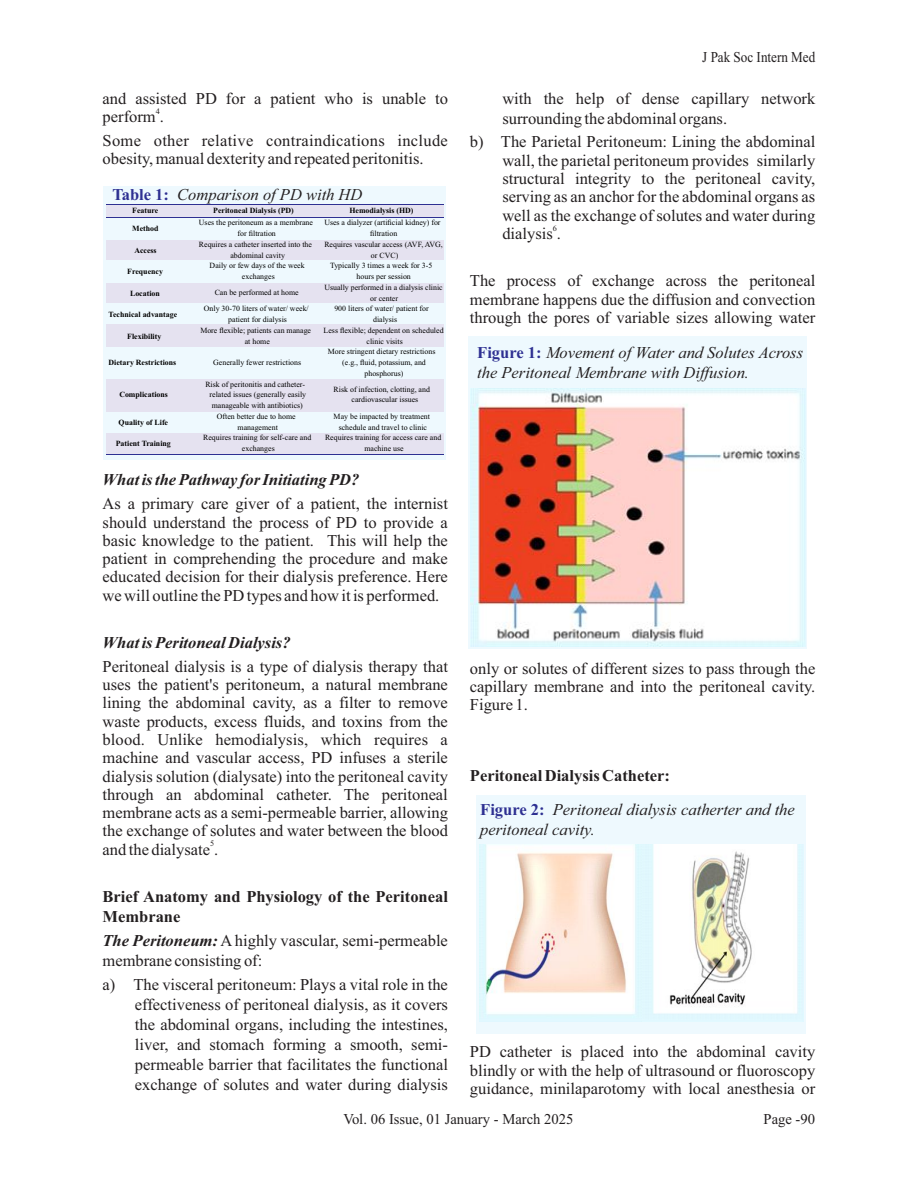
<style>
.page{position:relative;width:918px;height:1188px;background:#fff}
.page>*{position:absolute;margin:0;border:0;box-sizing:border-box;transform-origin:0 0}
.t1{font:16.5px/18.3px "Times New Roman";color:#231f20;text-align:justify}
.t2{font:italic 16.5px/20.1px "Times New Roman";color:#231f20}
.t3{font:700 16.5px/20.1px "Times New Roman";color:#231f20}
.t4{font:italic 700 16.5px "Times New Roman";color:#231f20}
.t5{font:16.5px/23.7px "Times New Roman";letter-spacing:.02em;color:#231f20}
.t6{font:15px "Times New Roman";color:#231f20}
.t7{font:15px "Times New Roman";color:#231f20;scale:.88 1}
.t8{font:8.25px "Times New Roman";color:#231f20}
.t9{font:7.95px/10.8px "Times New Roman";color:#000;text-align:center}
.t10{font:700 7.95px "Times New Roman";color:#000}
.s1{font-weight:700;font-style:normal;color:#2e3092}
.s2{font-weight:700;font-style:italic}
</style>
<div class="page">
<div style="left:103px;top:186px;width:343px;height:274px;background:#eef9fe"></div>
<div style="left:106px;top:324px;width:338px;height:23px;background:#e5e2f0"></div>
<div style="left:106px;top:283px;width:338px;height:19px;background:#e5e2f0"></div>
<div style="left:106px;top:240px;width:338px;height:19px;background:#e5e2f0"></div>
<div style="left:106px;top:205px;width:338px;height:13px;background:#e5e2f0"></div>
<div style="left:106px;top:379px;width:338px;height:33px;background:#e5e2f0"></div>
<div style="left:106px;top:434px;width:338px;height:20px;background:#e5e2f0"></div>
<hr style="left:106px;top:454px;width:338px;height:1px;background:#2e3092">
<hr style="left:106px;top:218px;width:338px;height:1px;background:#2e3092">
<hr style="left:106px;top:205px;width:338px;height:1px;background:#2e3092">
<div style="left:469px;top:336px;width:338px;height:313px;background:#eef9fe"></div>
<img style="left:471px;top:389px;width:334px;height:257px">
<div style="left:476px;top:795px;width:330px;height:239px;background:#eef9fe"></div>
<img style="left:479px;top:844px;width:324px;height:177px">
<p class="t1" style="left:103px;top:91px;width:347px">and assisted PD for a patient who is unable to</p>
<p class="t8" style="left:156px;top:108px;width:6px">4</p>
<p class="t5" style="left:103px;top:106px;width:347px">perform .<br>Some other relative contraindications include</p>
<p class="t1" style="left:103px;top:151px;width:323px">obesity, manual dexterity and repeated peritonitis.</p>
<p class="t2" style="left:112px;top:186px;width:252px"><span class="s1">Table 1:</span> Comparison of PD with HD</p>
<p class="t10" style="left:132px;top:208px;width:28px">Feature</p>
<p class="t10" style="left:213px;top:208px;width:82px">Peritoneal Dialysis (PD)</p>
<p class="t10" style="left:349px;top:208px;width:66px">Hemodialysis (HD)</p>
<p class="t10" style="left:132px;top:226px;width:28px">Method</p>
<p class="t9" style="left:199px;top:218px;width:116px">Uses the peritoneum as a membrane for filtration</p>
<p class="t9" style="left:324px;top:218px;width:118px">Uses a dialyzer (artificial kidney) for filtration</p>
<p class="t10" style="left:134px;top:247px;width:24px">Access</p>
<p class="t9" style="left:199px;top:240px;width:115px">Requires a catheter inserted into the abdominal cavity</p>
<p class="t9" style="left:324px;top:240px;width:120px">Requires vascular access (AVF, AVG, or CVC)</p>
<p class="t10" style="left:127px;top:269px;width:37px">Frequency</p>
<p class="t9" style="left:210px;top:261px;width:97px">Daily or few days of the week exchanges</p>
<p class="t9" style="left:357px;top:261px;width:77px;text-align:left;text-indent:-27px">Typically 3 times a week for 3-5 hours per session</p>
<p class="t10" style="left:130px;top:290px;width:31px">Location</p>
<p class="t9" style="left:215px;top:288px;width:86px">Can be performed at home</p>
<p class="t9" style="left:324px;top:283px;width:120px">Usually performed in a dialysis clinic or center</p>
<p class="t10" style="left:109px;top:312px;width:70px">Technical advantage</p>
<p class="t9" style="left:204px;top:304px;width:106px">Only 30-70 liters of water/ week/ patient for dialysis</p>
<p class="t9" style="left:373px;top:304px;width:57px;text-align:left;text-indent:-39px">900 liters of water/ patient for dialysis</p>
<p class="t10" style="left:127px;top:333px;width:36px">Flexibility</p>
<p class="t9" style="left:200px;top:326px;width:112px">More flexible; patients can manage at home</p>
<p class="t9" style="left:324px;top:326px;width:121px">Less flexible; dependent on scheduled clinic visits</p>
<p class="t10" style="left:109px;top:360px;width:69px">Dietary Restrictions</p>
<p class="t9" style="left:213px;top:358px;width:90px">Generally fewer restrictions</p>
<p class="t9" style="left:328px;top:347px;width:109px">More stringent dietary restrictions</p>
<p class="t9" style="left:342px;top:358px;width:85px">(e.g., fluid, potassium, and</p>
<p class="t9" style="left:364px;top:369px;width:40px">phosphorus)</p>
<p class="t10" style="left:119px;top:392px;width:50px">Complications</p>
<p class="t9" style="left:205px;top:379px;width:102px">Risk of peritonitis and catheter&shy;related issues (generally easily manageable with antibiotics)</p>
<p class="t9" style="left:352px;top:384px;width:80px;text-align:left;text-indent:-18px">Risk of infection, clotting, and cardiovascular issues</p>
<p class="t10" style="left:119px;top:419px;width:51px">Quality of Life</p>
<p class="t9" style="left:217px;top:412px;width:80px">Often better due to home management</p>
<p class="t9" style="left:334px;top:412px;width:98px">May be impacted by treatment schedule and travel to clinic</p>
<p class="t10" style="left:116px;top:441px;width:57px">Patient Training</p>
<p class="t9" style="left:203px;top:433px;width:110px">Requires training for self-care and exchanges</p>
<p class="t9" style="left:325px;top:433px;width:118px">Requires training for access care and machine use</p>
<p class="t4" style="left:103px;top:474px;width:258px">What is the Pathway for Initiating PD?</p>
<p class="t1" style="left:103px;top:496px;width:347px">As a primary care giver of a patient, the internist should understand the process of PD to provide a basic knowledge to the patient. This will help the patient in comprehending the procedure and make educated decision for their dialysis preference. Here we will outline the PD types and how it is performed.</p>
<p class="t4" style="left:103px;top:637px;width:190px">What is Peritoneal Dialysis?</p>
<p class="t1" style="left:103px;top:659px;width:347px">Peritoneal dialysis is a type of dialysis therapy that uses the patient's peritoneum, a natural membrane lining the abdominal cavity, as a filter to remove waste products, excess fluids, and toxins from the blood. Unlike hemodialysis, which requires a machine and vascular access, PD infuses a sterile dialysis solution (dialysate) into the peritoneal cavity through an abdominal catheter. The peritoneal membrane acts as a semi-permeable barrier, allowing the exchange of solutes and water between the blood</p>
<p class="t8" style="left:210px;top:841px;width:6px">5</p>
<p class="t1" style="left:103px;top:842px;width:117px">and the dialysate .</p>
<p class="t3" style="left:103px;top:888px;width:347px">Brief Anatomy and Physiology of the Peritoneal<br>Membrane</p>
<p class="t1" style="left:103px;top:932px;width:347px;line-height:20.1px"><span class="s2">The Peritoneum:</span> A highly vascular, semi-permeable membrane consisting of:</p>
<p class="t1" style="left:135px;top:976px;width:314px;line-height:20.1px;text-indent:-32px">a) The visceral peritoneum: Plays a vital role in the effectiveness of peritoneal dialysis, as it covers the abdominal organs, including the intestines, liver, and stomach forming a smooth, semi&shy;permeable barrier that facilitates the functional exchange of solutes and water during dialysis</p>
<p class="t7" style="left:702px;top:52px;width:130px">J Pak Soc Intern Med</p>
<p class="t1" style="left:502px;top:90px;width:314px;line-height:20.1px">with the help of dense capillary network surrounding the abdominal organs.</p>
<p class="t1" style="left:502px;top:134px;width:315px;text-indent:-32px">b) The Parietal Peritoneum: Lining the abdominal wall, the parietal peritoneum provides similarly structural integrity to the peritoneal cavity, serving as an anchor for the abdominal organs as well as the exchange of solutes and water during</p>
<p class="t8" style="left:553px;top:225px;width:6px">6</p>
<p class="t1" style="left:502px;top:226px;width:60px">dialysis .</p>
<p class="t1" style="left:470px;top:273px;width:347px">The process of exchange across the peritoneal membrane happens due the diffusion and convection through the pores of variable sizes allowing water</p>
<p class="t2" style="left:477px;top:344px;width:327px"><span class="s1">Figure 1:</span> Movement of Water and Solutes Across the Peritoneal Membrane with Diffusion.</p>
<p class="t1" style="left:470px;top:661px;width:347px">only or solutes of different sizes to pass through the capillary membrane and into the peritoneal cavity.<br>Figure 1.</p>
<p class="t3" style="left:470px;top:768px;width:202px">Peritoneal Dialysis Catheter:</p>
<p class="t2" style="left:480px;top:801px;width:316px"><span class="s1">Figure 2:</span> Peritoneal dialysis catherter and the peritoneal cavity.</p>
<p class="t1" style="left:470px;top:1044px;width:347px">PD catheter is placed into the abdominal cavity blindly or with the help of ultrasound or fluoroscopy guidance, minilaparotomy with local anesthesia or</p>
<p class="t6" style="left:343px;top:1114px;width:232px">Vol. 06 Issue, 01 January - March 2025</p>
<p class="t6" style="left:764px;top:1114px;width:53px">Page -90</p>
</div>
